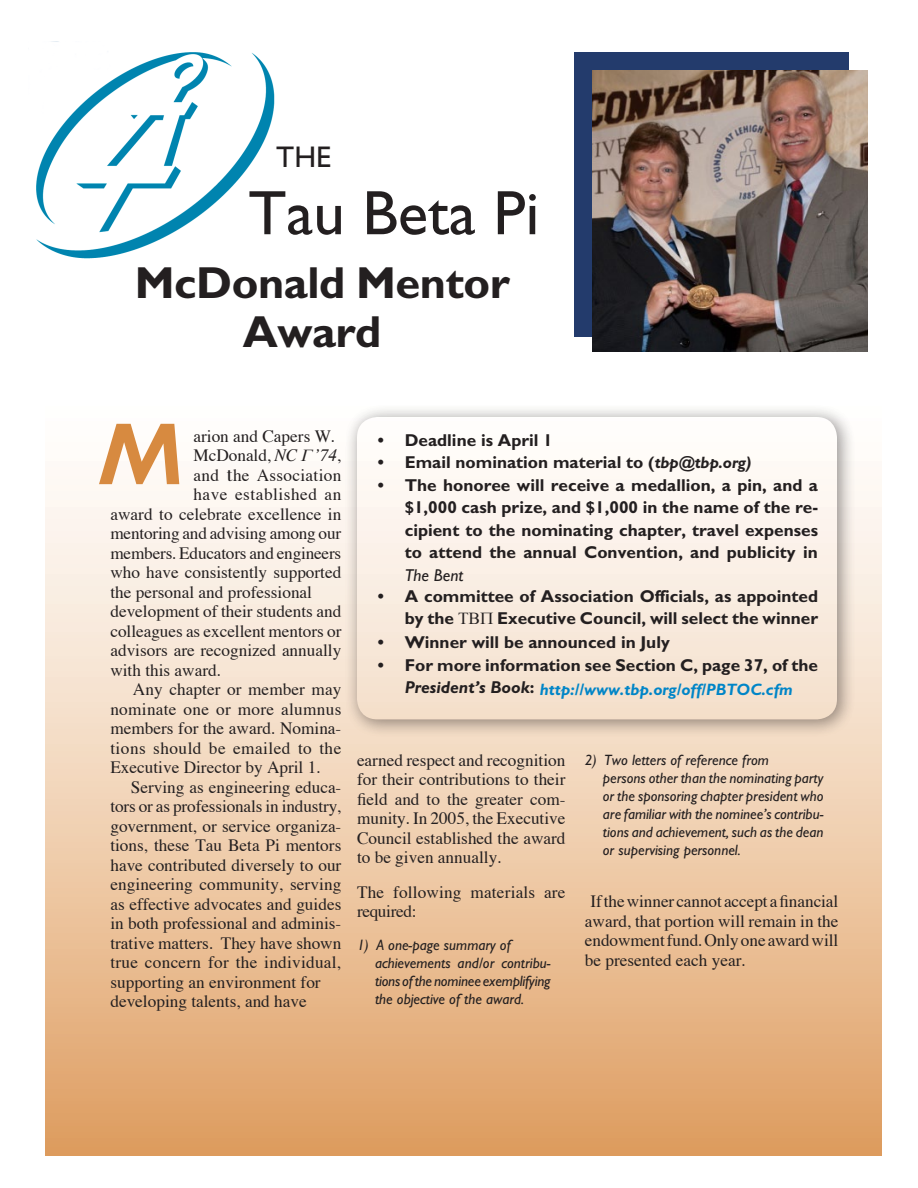
<style>
.page{position:relative;width:918px;height:1188px;background:#fff}
.page>*{position:absolute;margin:0;border:0;box-sizing:border-box;transform-origin:0 0}
.Body_text{font:italic 700 88.5px "Gill Sans";color:#d78a40}
.Body_text-2{font:63px "Gill Sans";color:#231f20}
.Body_text-3{font:700 45px/49.5px "Gill Sans";letter-spacing:-.01em;color:#231f20;text-align:center}
.Body_COS_10_11{font:30px "Gill Sans";color:#231f20}
.Body_text-4{font:17.25px/19.5px "Times";color:#231f20;text-align:justify}
.t1{font:700 17.25px/22.5px "Gill Sans";color:#231f20;text-align:justify}
.Body_text-5{font:17.25px "Times";letter-spacing:.02em;color:#231f20}
.Body_text-6{font:17.25px "Times";letter-spacing:.03em;color:#231f20}
.t2{font:italic 700 16.5px "Gill Sans";color:#0085c7}
.t3{font:italic 15px/18px "Gill Sans";color:#231f20;text-align:justify}
.s1{font-style:italic}
.s2{font-family:"Walbaum"}
.s3{font-size:16.5px}
.s4{font-style:italic;font-size:16.5px}
.s5{font-weight:400;font-style:italic}
.s6{font-size:17.25px;color:#231f20}
.s7{font-style:normal;font-size:17.25px;color:#231f20}
</style>
<div class="page">
<div style="left:46px;top:378px;width:836px;height:778px;background:linear-gradient(to bottom,#fff,#e0a267)"></div>
<img style="left:36px;top:52px;width:239px;height:207px">
<div style="left:574px;top:52px;width:275px;height:286px;background:#233b6c"></div>
<img style="left:592px;top:70px;width:275px;height:282px">
<div style="left:344px;top:404px;width:512px;height:334px;background:#231f20;opacity:.6"></div>
<div style="left:359px;top:419px;width:476px;height:298px;background:linear-gradient(to bottom,#fffffe,#f4e0cc);border-radius:18px"></div>
<div style="left:357px;top:417px;width:480px;height:302px;border:4px solid #fff;border-radius:18px"></div>
<svg style="left:301px;top:450px;width:13px;height:11px"></svg>
<svg style="left:459px;top:613px;width:34px;height:11px"></svg>
<p class="Body_COS_10_11" style="left:276px;top:140px;width:56px">THE</p>
<p class="Body_text-2" style="left:248px;top:177px;width:292px">Tau Beta Pi</p>
<p class="Body_text-3" style="left:135px;top:258px;width:377px">McDonald Mentor<br>Award</p>
<p class="Body_text" style="left:100px;top:403px;width:85px">M</p>
<p class="Body_text-4" style="left:194px;top:425px;width:143px">arion and Capers W.</p>
<p class="Body_text-4" style="left:194px;top:444px;width:149px">McDonald, <span class="s1">NC ’74</span>,</p>
<p class="Body_text-5" style="left:194px;top:459px;width:149px">and <span class="s2">t</span>he Association</p>
<p class="Body_text-6" style="left:194px;top:478px;width:149px">have established an</p>
<p class="Body_text-4" style="left:110px;top:503px;width:232px">award to celebrate excellence in</p>
<p class="Body_text-4" style="left:110px;top:522px;width:232px">mentoring and advising among our</p>
<p class="Body_text-4" style="left:110px;top:542px;width:232px">members. Educators and engineers</p>
<p class="Body_text-4" style="left:110px;top:561px;width:233px">who have consistently supported</p>
<p class="Body_text-4" style="left:110px;top:581px;width:203px">the personal and professional</p>
<p class="Body_text-4" style="left:110px;top:600px;width:233px">development of their students and colleagues as excellent mentors or advisors are recognized annually with this award.</p>
<p class="Body_text-4" style="left:110px;top:678px;width:233px;text-indent:22px">Any chapter or member may nominate one or more alumnus members for the award. Nomina&shy;tions should be emailed to the Executive Director by April 1.</p>
<p class="Body_text-4" style="left:110px;top:776px;width:233px;text-indent:20px">Serving as engineering educa&shy;tors or as professionals in industry, government, or service organiza&shy;tions, these Tau Beta Pi mentors have contributed diversely to our engineering community, serving as effective advocates and guides in both professional and adminis&shy;trative matters. They have shown true concern for the individual, supporting an environment for</p>
<p class="Body_text-4" style="left:110px;top:990px;width:198px">developing talents, and have</p>
<p class="t1" style="left:378px;top:429px;width:177px">• Deadline is April 1</p>
<p class="t1" style="left:378px;top:451px;width:375px">• Email nomination material to <span class="s3">(</span><span class="s4">tbp@tbp.org)</span></p>
<p class="t1" style="left:405px;top:474px;width:415px;text-indent:-27px">• The honoree will receive a medallion, a pin, and a $1,000 cash prize, and $1,000 in the name of the re&shy;cipient to the nominating chapter, travel expenses to attend the annual Convention, and publicity in <span class="s5">The Bent</span></p>
<p class="t1" style="left:405px;top:585px;width:415px;text-indent:-27px">• A committee of Association Officials, as appointed by the</p>
<p class="t1" style="left:497px;top:607px;width:322px">Executive Council, will select the winner</p>
<p class="t1" style="left:378px;top:631px;width:294px">• Winner will be announced in July</p>
<p class="t1" style="left:378px;top:654px;width:442px">• For more information see Section C, page 37, of the</p>
<p class="t2" style="left:405px;top:680px;width:390px"><span class="s6">President’s Book</span><span class="s7">:</span> http://www.tbp.org/off/PBTOC.cfm</p>
<p class="Body_text-4" style="left:357px;top:749px;width:210px">earned respect and recognition for their contributions to their field and to the greater com&shy;munity. In 2005, the Executive Council established the award to be given annually.</p>
<p class="Body_text-4" style="left:357px;top:881px;width:210px">The following materials are required:</p>
<p class="t3" style="left:357px;top:936px;width:155px">1) A one-page summary of</p>
<p class="t3" style="left:375px;top:954px;width:177px">achievements and/or contribu&shy;tions of the nominee exemplifying the objective of the award.</p>
<p class="t3" style="left:585px;top:751px;width:185px">2) Two letters of reference from</p>
<p class="t3" style="left:603px;top:769px;width:222px">persons other than the nominating party or the sponsoring chapter president who are familiar with the nominee’s contribu&shy;tions and achievement, such as the dean or supervising personnel.</p>
<p class="Body_text-4" style="left:585px;top:890px;width:255px;text-indent:5px">If the winner cannot accept a financial award, that portion will remain in the endowment fund. Only one award will be presented each year.</p>
</div>
